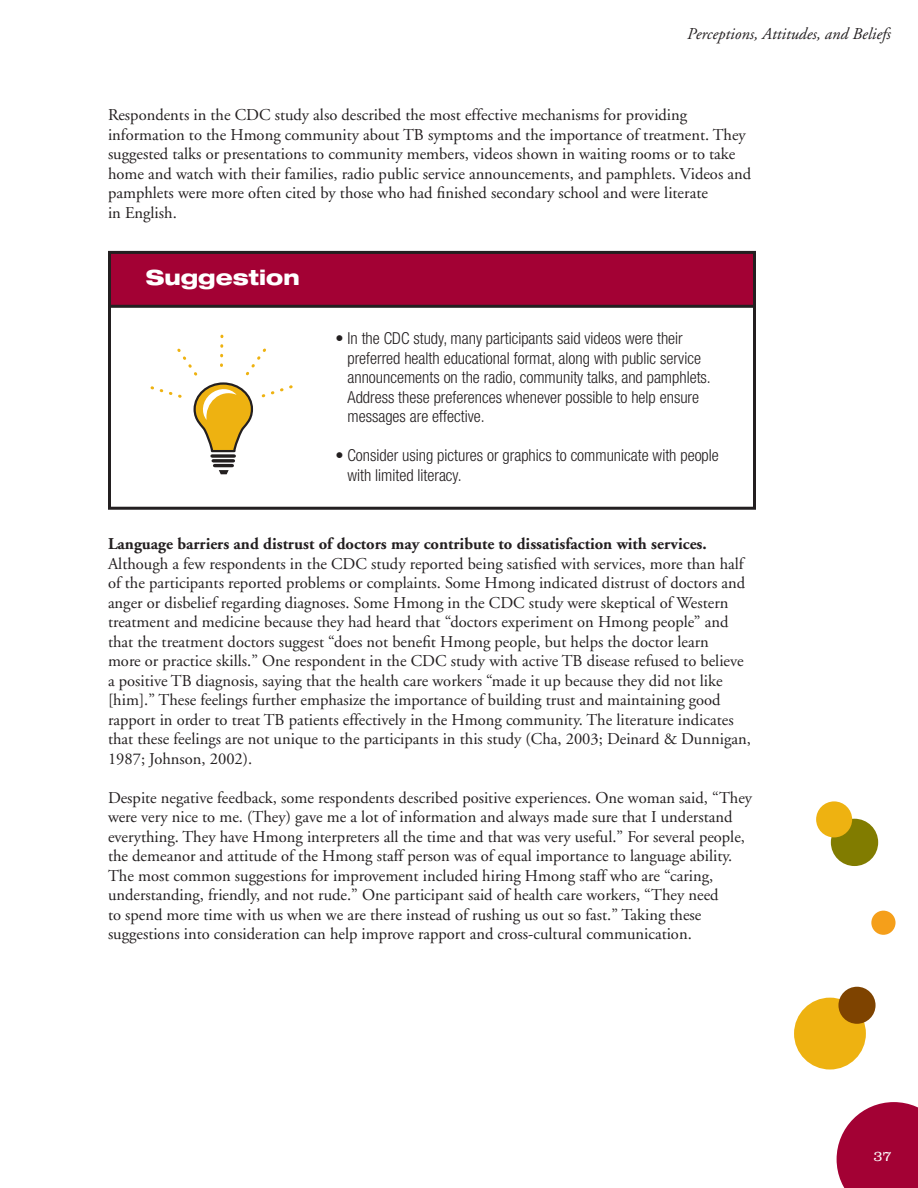
<style>
.page{position:relative;width:918px;height:1188px;background:#fff}
.page>*{position:absolute;margin:0;border:0;box-sizing:border-box;transform-origin:0 0}
.t1{font:800 expanded 21px "Helvetica Neue";color:#fff}
.t2{font:16.5px/19.5px "Adobe Garamond";color:#231f20}
.t3{font:300 condensed 16.5px/19.5px "Helvetica Neue";color:#231f20}
.t4{font:italic 16.5px "Adobe Garamond";color:#231f20}
.t5{font:300 15px "Clarendon";color:#fff}
.s1{font-weight:700}
</style>
<div class="page">
<svg style="left:837px;top:1102px;width:81px;height:86px;background:#ad1d4b"></svg>
<svg style="left:108px;top:250px;width:648px;height:260px"></svg>
<div style="left:831px;top:819px;width:47px;height:47px;background:#817c00;border-radius:50%"></div>
<div style="left:816px;top:801px;width:36px;height:36px;background:#eeb211;border-radius:50%"></div>
<div style="left:871px;top:911px;width:25px;height:24px;background:#f59f1a;border-radius:50%"></div>
<div style="left:794px;top:998px;width:72px;height:72px;background:#eeb211;border-radius:50%"></div>
<div style="left:838px;top:987px;width:38px;height:37px;background:#7e4300;border-radius:50%"></div>
<p class="t4" style="left:687px;top:27px;width:205px">Perceptions, Attitudes, and Beliefs</p>
<p class="t2" style="left:108px;top:107px;width:645px">Respondents in the CDC study also described the most effective mechanisms for providing information to the Hmong community about TB symptoms and the importance of treatment. They suggested talks or presentations to community members, videos shown in waiting rooms or to take home and watch with their families, radio public service announcements, and pamphlets. Videos and pamphlets were more often cited by those who had finished secondary school and were literate<br>in English.</p>
<p class="t1" style="left:146px;top:269px;width:155px">Suggestion</p>
<p class="t3" style="left:348px;top:330px;width:365px;text-indent:-12px">• In the CDC study, many participants said videos were their preferred health educational format, along with public service announcements on the radio, community talks, and pamphlets.</p>
<p class="t3" style="left:348px;top:388px;width:353px">Address these preferences whenever possible to help ensure messages are effective.</p>
<p class="t3" style="left:335px;top:447px;width:385px">• Consider using pictures or graphics to communicate with people</p>
<p class="t3" style="left:348px;top:466px;width:116px">with limited literacy.</p>
<p class="t2" style="left:108px;top:536px;width:644px"><span class="s1">Language barriers and distrust of doctors may contribute to dissatisfaction with services.<br></span>Although a few respondents in the CDC study reported being satisfied with services, more than half of the participants reported problems or complaints. Some Hmong indicated distrust of doctors and anger or disbelief regarding diagnoses. Some Hmong in the CDC study were skeptical of Western treatment and medicine because they had heard that “doctors experiment on Hmong people” and that the treatment doctors suggest “does not benefit Hmong people, but helps the doctor learn<br>more or practice skills.” One respondent in the CDC study with active TB disease refused to believe a positive TB diagnosis, saying that the health care workers “made it up because they did not like [him].” These feelings further emphasize the importance of building trust and maintaining good rapport in order to treat TB patients effectively in the Hmong community. The literature indicates that these feelings are not unique to the participants in this study (Cha, 2003; Deinard &amp; Dunnigan, 1987; Johnson, 2002).</p>
<p class="t2" style="left:108px;top:789px;width:646px">Despite negative feedback, some respondents described positive experiences. One woman said, “They were very nice to me. (They) gave me a lot of information and always made sure that I understand everything. They have Hmong interpreters all the time and that was very useful.” For several people, the demeanor and attitude of the Hmong staff person was of equal importance to language ability.<br>The most common suggestions for improvement included hiring Hmong staff who are “caring, understanding, friendly, and not rude.” One participant said of health care workers, “They need<br>to spend more time with us when we are there instead of rushing us out so fast.” Taking these suggestions into consideration can help improve rapport and cross-cultural communication.</p>
<p class="t5" style="left:873px;top:1151px;width:20px">37</p>
</div>
